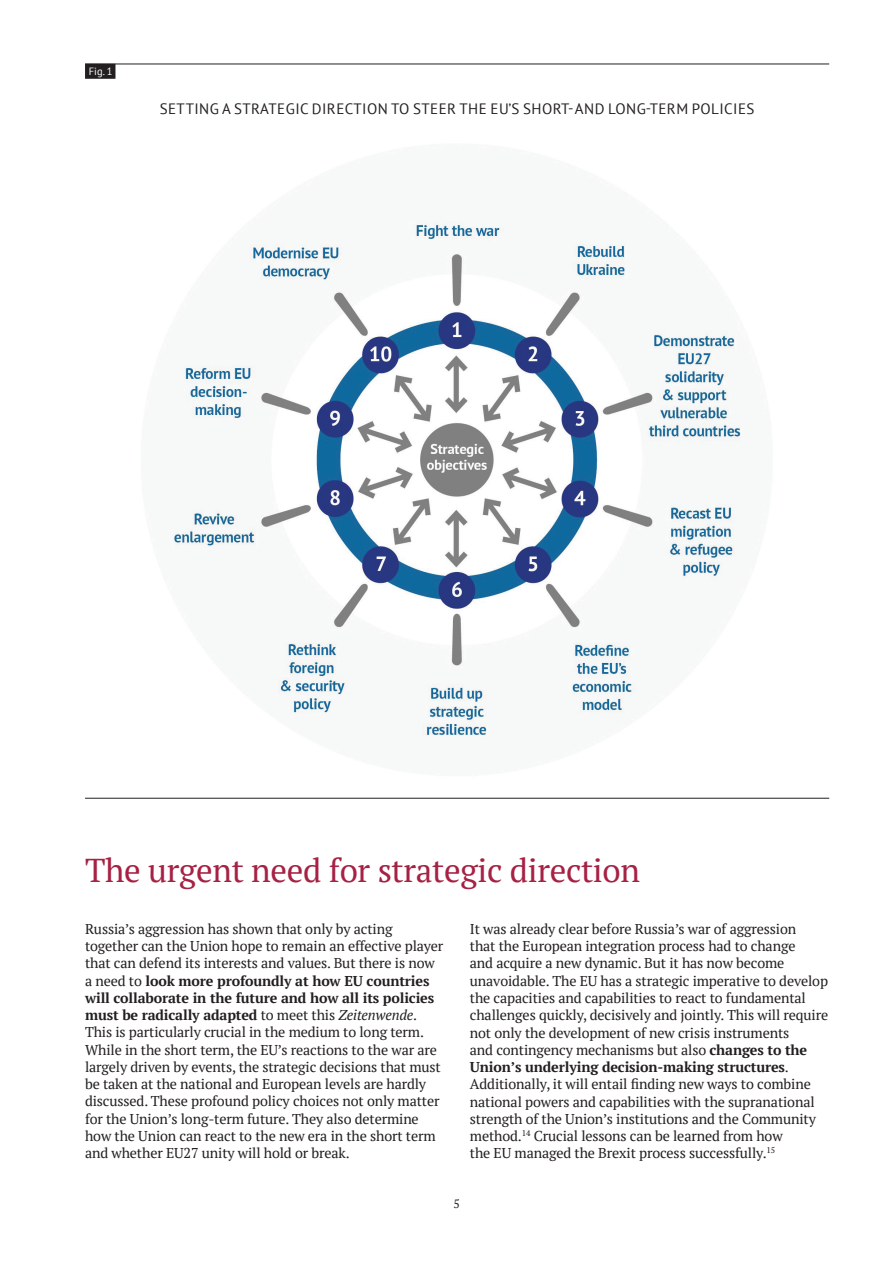
<style>
.page{position:relative;width:893px;height:1263px;background:#fff}
.page>*{position:absolute;margin:0;border:0;box-sizing:border-box;transform-origin:0 0}
.t1{font:33px "PT Serif";letter-spacing:-.01em;color:#a62143}
.t2{font:15px "PT Sans";letter-spacing:.03em;color:#231f20}
.t3{font:14.25px/17.2px "PT Serif";letter-spacing:-.01em;color:#231f20}
.t4{font:12px "PT Serif";color:#231f20}
.t5{font:10.5px "PT Sans";color:#fff}
.s1{font-weight:700}
.s2{font-style:italic}
</style>
<div class="page">
<img style="left:172px;top:177px;width:569px;height:559px">
<div style="left:85px;top:64px;width:30px;height:15px;background:#231f20"></div>
<hr style="left:85px;top:64px;width:744px;height:1px;background:#231f20">
<hr style="left:85px;top:798px;width:744px;height:1px;background:#231f20">
<p class="t5" style="left:89px;top:65px;width:25px">Fig. 1</p>
<p class="t2" style="left:160px;top:99px;width:596px">SETTING A STRATEGIC DIRECTION TO STEER THE EU’S SHORT- AND LONG-TERM POLICIES</p>
<h1 class="t1" style="left:85px;top:849px;width:556px">The urgent need for strategic direction</h1>
<p class="t3" style="left:85px;top:920px;width:360px">Russia’s aggression has shown that only by acting together can the Union hope to remain an effective player that can defend its interests and values. But there is now a need to <span class="s1">look more profoundly at how EU countries will collaborate in the future and how all its policies must be radically adapted</span> to meet this <span class="s2">Zeitenwende</span>.<br>This is particularly crucial in the medium to long term.<br>While in the short term, the EU’s reactions to the war are largely driven by events, the strategic decisions that must be taken at the national and European levels are hardly discussed. These profound policy choices not only matter for the Union’s long-term future. They also determine how the Union can react to the new era in the short term and whether EU27 unity will hold or break.</p>
<p class="t3" style="left:470px;top:920px;width:360px">It was already clear before Russia’s war of aggression<br>that the European integration process had to change<br>and acquire a new dynamic. But it has now become unavoidable. The EU has a strategic imperative to develop the capacities and capabilities to react to fundamental challenges quickly, decisively and jointly. This will require not only the development of new crisis instruments<br>and contingency mechanisms but also <span class="s1">changes to the Union’s underlying decision-making structures</span>.<br>Additionally, it will entail finding new ways to combine national powers and capabilities with the supranational strength of the Union’s institutions and the Community method.<sup>14</sup> Crucial lessons can be learned from how<br>the EU managed the Brexit process successfully.<sup>15</sup></p>
<p class="t4" style="left:453px;top:1196px;width:8px">5</p>
</div>
